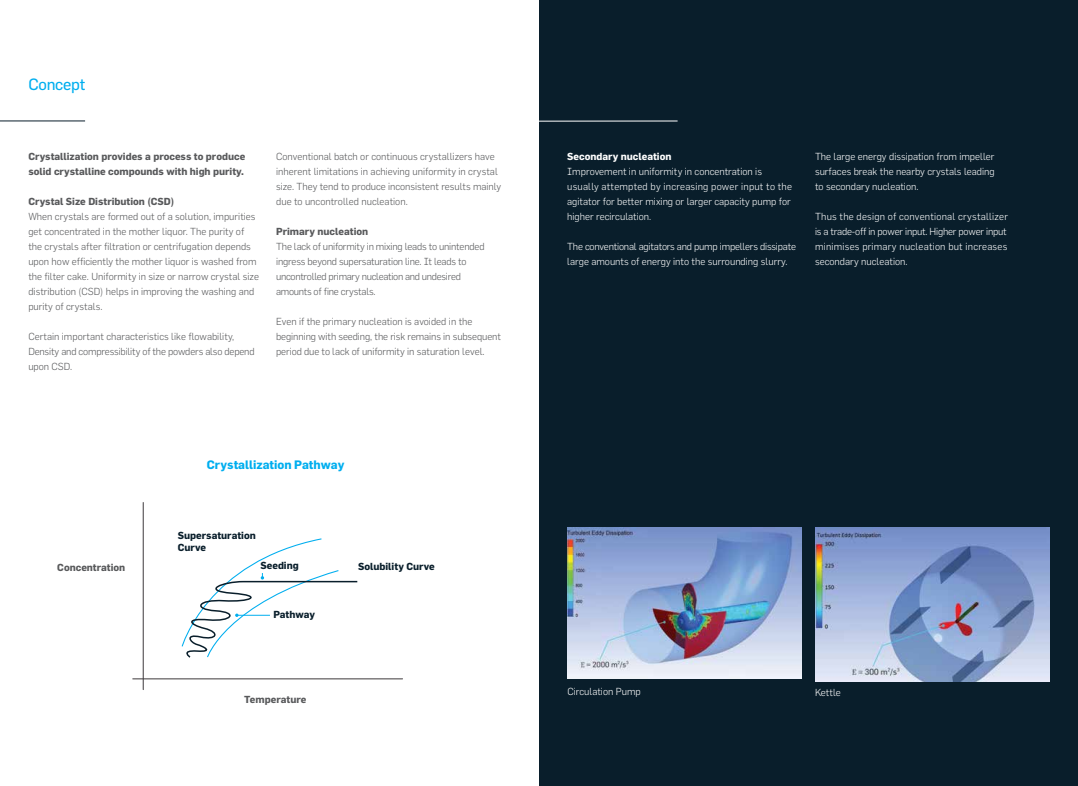
<style>
.page{position:relative;width:1078px;height:786px;background:#fff}
.page>*{position:absolute;margin:0;border:0;box-sizing:border-box;transform-origin:0 0}
.t1{font:16px "Flama Basic";letter-spacing:-.015em;color:#00aeef}
.t2{font:700 12px "Flama";color:#00aeef}
.t3{font:300 10px/15px "Flama";color:#58595b}
.t4{font:300 10px/15px "Flama";color:#fff;text-align:justify}
.t5{font:700 10px/15px "Flama";color:#58595b}
.t6{font:300 10px/15px "Flama";letter-spacing:-.02em;color:#58595b}
.t7{font:300 10px/15px "Flama";letter-spacing:-.02em;color:#fff}
.t8{font:700 10px/12px "Flama";color:#091e2b}
.t9{font:700 10px "Flama";color:#fff}
</style>
<div class="page">
<hr style="left:0;top:120px;width:85px;height:1px;background:#091e2b">
<div style="left:539px;top:0;width:538px;height:785px;background:#091e2b"></div>
<hr style="left:538px;top:120px;width:139px;height:2px;background:#fff">
<hr style="left:143px;top:502px;width:1px;height:187px;background:#3d393b">
<hr style="left:133px;top:678px;width:269px;height:1px;background:#3d393b">
<svg style="left:181px;top:538px;width:177px;height:120px"></svg>
<hr style="left:236px;top:614px;width:34px;height:1px;background:#00aeef">
<img style="left:567px;top:527px;width:234px;height:151px">
<img style="left:815px;top:527px;width:233px;height:154px">
<h1 class="t1" style="left:28px;top:75px;width:58px">Concept</h1>
<p class="t5" style="left:28px;top:148px;width:218px">Crystallization provides a process to produce solid crystalline compounds with high purity.</p>
<p class="t5" style="left:28px;top:193px;width:147px">Crystal Size Distribution (CSD)</p>
<p class="t3" style="left:28px;top:209px;width:232px">When crystals are formed out of a solution, impurities get concentrated in the mother liquor. The purity of the crystals after filtration or centrifugation depends upon how efficiently the mother liquor is washed from the filter cake. Uniformity in size or narrow crystal size distribution (CSD) helps in improving the washing and purity of crystals.</p>
<p class="t3" style="left:28px;top:329px;width:228px">Certain important characteristics like flowability,<br>Density and compressibility of the powders also depend upon CSD.</p>
<p class="t3" style="left:276px;top:149px;width:226px">Conventional batch or continuous crystallizers have inherent limitations in achieving uniformity in crystal size. They tend to produce inconsistent results mainly due to uncontrolled nucleation.</p>
<p class="t5" style="left:276px;top:223px;width:93px">Primary nucleation</p>
<p class="t6" style="left:276px;top:239px;width:210px">The lack of uniformity in mixing leads to unintended ingress beyond supersaturation line. It leads to uncontrolled primary nucleation and undesired amounts of fine crystals.</p>
<p class="t3" style="left:276px;top:314px;width:226px">Even if the primary nucleation is avoided in the beginning with seeding, the risk remains in subsequent period due to lack of uniformity in saturation level.</p>
<p class="t2" style="left:207px;top:457px;width:139px">Crystallization Pathway</p>
<p class="t5" style="left:57px;top:559px;width:69px">Concentration</p>
<p class="t8" style="left:178px;top:528px;width:79px">Supersaturation<br>Curve</p>
<p class="t8" style="left:260px;top:559px;width:40px">Seeding</p>
<p class="t8" style="left:273px;top:607px;width:43px">Pathway</p>
<p class="t5" style="left:244px;top:691px;width:64px">Temperature</p>
<p class="t8" style="left:358px;top:559px;width:78px">Solubility Curve</p>
<p class="t9" style="left:567px;top:150px;width:106px">Secondary nucleation</p>
<p class="t4" style="left:567px;top:163px;width:226px;text-align:left">Improvement in uniformity in concentration is usually attempted by increasing power input to the agitator for better mixing or larger capacity pump for higher recirculation.</p>
<p class="t7" style="left:567px;top:238px;width:230px">The conventional agitators and pump impellers dissipate large amounts of energy into the surrounding slurry.</p>
<p class="t4" style="left:814px;top:148px;width:181px">The large energy dissipation from impeller surfaces break the nearby crystals leading to secondary nucleation.</p>
<p class="t4" style="left:814px;top:208px;width:194px">Thus the design of conventional crystallizer is a trade-off in power input. Higher power input minimises primary nucleation but increases secondary nucleation.</p>
<p class="t4" style="left:567px;top:683px;width:75px">Circulation Pump</p>
<p class="t4" style="left:814px;top:684px;width:27px">Kettle</p>
</div>
